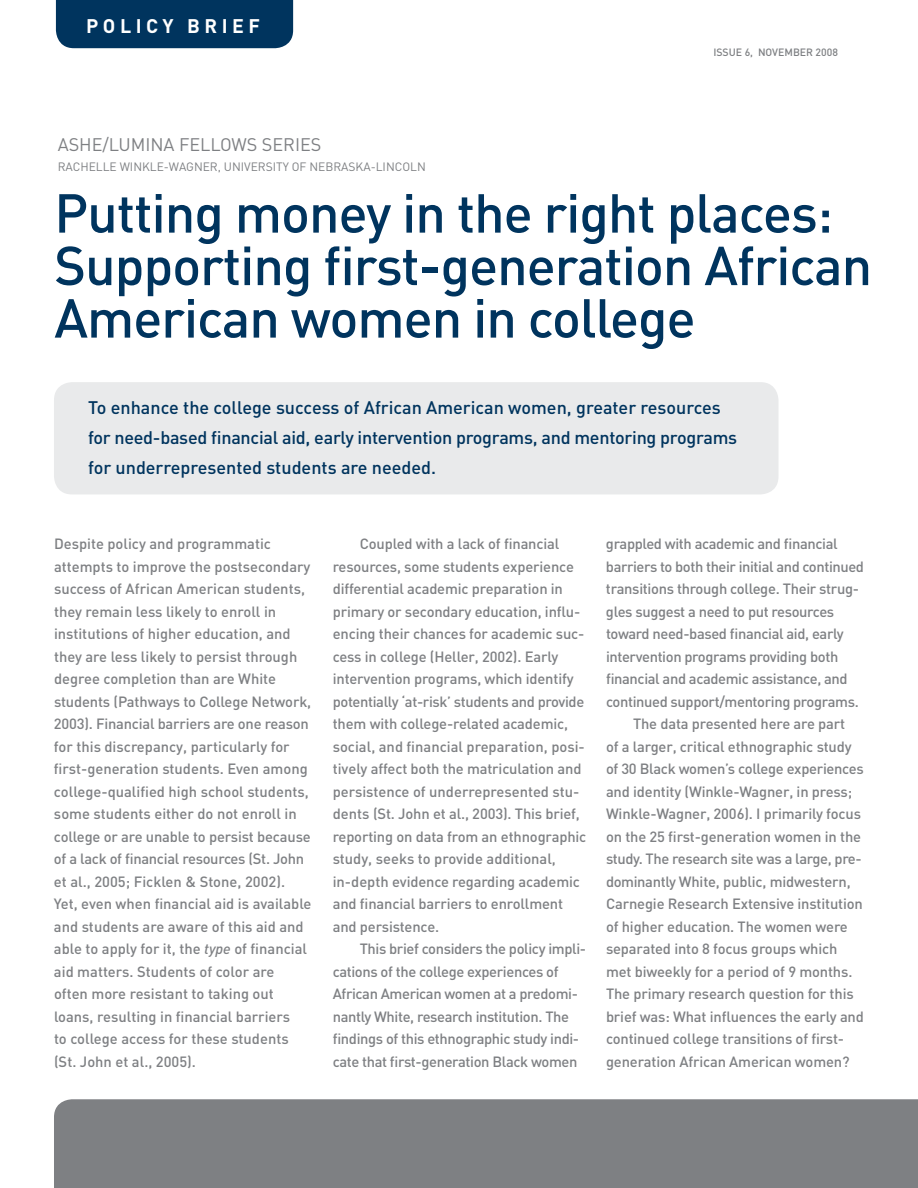
<style>
.page{position:relative;width:918px;height:1188px;background:#fff}
.page>*{position:absolute;margin:0;border:0;box-sizing:border-box;transform-origin:0 0}
.t1{font:500 54px/52.5px "DIN";letter-spacing:-.02em;color:#00345e}
.t2{font:700 19.5px "DIN";letter-spacing:.23em;color:#fff}
.t3{font:500 18px/30px "DIN";letter-spacing:-.01em;color:#00345e}
.t4{font:18px "DIN";color:#7e8083}
.t5{font:500 14.7px/22.5px "DIN";letter-spacing:-.01em;color:#7e8083}
.t6{font:500 14.7px "DIN";letter-spacing:-.03em;color:#7e8083}
.t7{font:12px "DIN";color:#7e8083}
.t8{font:500 10.5px "DIN";color:#7e8083}
.s1{font-style:italic}
</style>
<div class="page">
<div style="left:56px;top:0;width:237px;height:48px;background:#00345e"></div>
<div style="left:54px;top:382px;width:724px;height:112px;background:#e9eaeb"></div>
<div style="left:54px;top:1099px;width:864px;height:89px;background:#7e8083"></div>
<h2 class="t2" style="left:86px;top:14px;width:175px">POLICY BRIEF</h2>
<p class="t4" style="left:58px;top:133px;width:265px">ASHE/LUMINA FELLOWS SERIES</p>
<p class="t7" style="left:58px;top:159px;width:370px">RACHELLE WINKLE-WAGNER, UNIVERSITY OF NEBRASKA-LINCOLN</p>
<p class="t8" style="left:713px;top:45px;width:126px">ISSUE 6, NOVEMBER 2008</p>
<h1 class="t1" style="left:54px;top:185px;width:819px">Putting money in the right places:<br>Supporting first-generation African<br>American women in college</h1>
<p class="t3" style="left:88px;top:392px;width:651px">To enhance the college success of African American women, greater resources for need-based financial aid, early intervention programs, and mentoring programs for underrepresented students are needed.</p>
<p class="t5" style="left:54px;top:532px;width:259px">Despite policy and programmatic attempts to improve the postsecondary success of African American students, they remain less likely to enroll in institutions of higher education, and they are less likely to persist through degree completion than are White students (Pathways to College Network, 2003). Financial barriers are one reason for this discrepancy, particularly for first-generation students. Even among college-qualified high school students, some students either do not enroll in college or are unable to persist because of a lack of financial resources (St. John et al., 2005; Ficklen &amp; Stone, 2002).<br>Yet, even when financial aid is available and students are aware of this aid and able to apply for it, the <span class="s1">type</span> of financial aid matters. Students of color are often more resistant to taking out loans, resulting in financial barriers<br>to college access for these students (St. John et al., 2005).</p>
<p class="t5" style="left:333px;top:532px;width:255px;text-indent:27px">Coupled with a lack of financial resources, some students experience differential academic preparation in primary or secondary education, influ&shy;encing their chances for academic suc&shy;cess in college (Heller, 2002). Early intervention programs, which identify potentially ‘at-risk’ students and provide them with college-related academic, social, and financial preparation, posi&shy;tively affect both the matriculation and persistence of underrepresented stu&shy;dents (St. John et al., 2003). This brief, reporting on data from an ethnographic study, seeks to provide additional, in-depth evidence regarding academic and financial barriers to enrollment and persistence.</p>
<p class="t5" style="left:333px;top:937px;width:255px;text-indent:27px">This brief considers the policy impli&shy;cations of the college experiences of African American women at a predomi&shy;nantly White, research institution. The findings of this ethnographic study indi&shy;cate that first-generation Black women</p>
<p class="t5" style="left:606px;top:532px;width:233px">grappled with academic and financial</p>
<p class="t6" style="left:606px;top:557px;width:259px">barriers to both their initial and continued</p>
<p class="t5" style="left:606px;top:577px;width:255px">transitions through college. Their strug-</p>
<p class="t5" style="left:606px;top:599px;width:230px">gles suggest a need to put resources</p>
<p class="t5" style="left:606px;top:622px;width:239px">toward need-based financial aid, early</p>
<p class="t5" style="left:606px;top:644px;width:234px">intervention programs providing both</p>
<p class="t5" style="left:606px;top:667px;width:243px">financial and academic assistance, and</p>
<p class="t5" style="left:606px;top:689px;width:254px">continued support/mentoring programs.</p>
<p class="t5" style="left:633px;top:712px;width:214px">The data presented here are part</p>
<p class="t5" style="left:606px;top:734px;width:247px">of a larger, critical ethnographic study</p>
<p class="t5" style="left:606px;top:757px;width:259px">of 30 Black women’s college experiences</p>
<p class="t5" style="left:606px;top:779px;width:248px">and identity (Winkle-Wagner, in press;</p>
<p class="t5" style="left:606px;top:802px;width:257px">Winkle-Wagner, 2006). I primarily focus</p>
<p class="t5" style="left:606px;top:824px;width:257px">on the 25 first-generation women in the</p>
<p class="t5" style="left:606px;top:847px;width:257px">study. The research site was a large, pre-</p>
<p class="t5" style="left:606px;top:869px;width:246px">dominantly White, public, midwestern,</p>
<p class="t5" style="left:606px;top:892px;width:258px">Carnegie Research Extensive institution</p>
<p class="t5" style="left:606px;top:914px;width:243px">of higher education. The women were</p>
<p class="t5" style="left:606px;top:937px;width:233px">separated into 8 focus groups which</p>
<p class="t5" style="left:606px;top:959px;width:248px">met biweekly for a period of 9 months.</p>
<p class="t5" style="left:606px;top:982px;width:249px">The primary research question for this</p>
<p class="t5" style="left:606px;top:1004px;width:259px">brief was: What influences the early and</p>
<p class="t5" style="left:606px;top:1027px;width:240px">continued college transitions of first-</p>
<p class="t5" style="left:606px;top:1050px;width:245px">generation African American women?</p>
</div>
